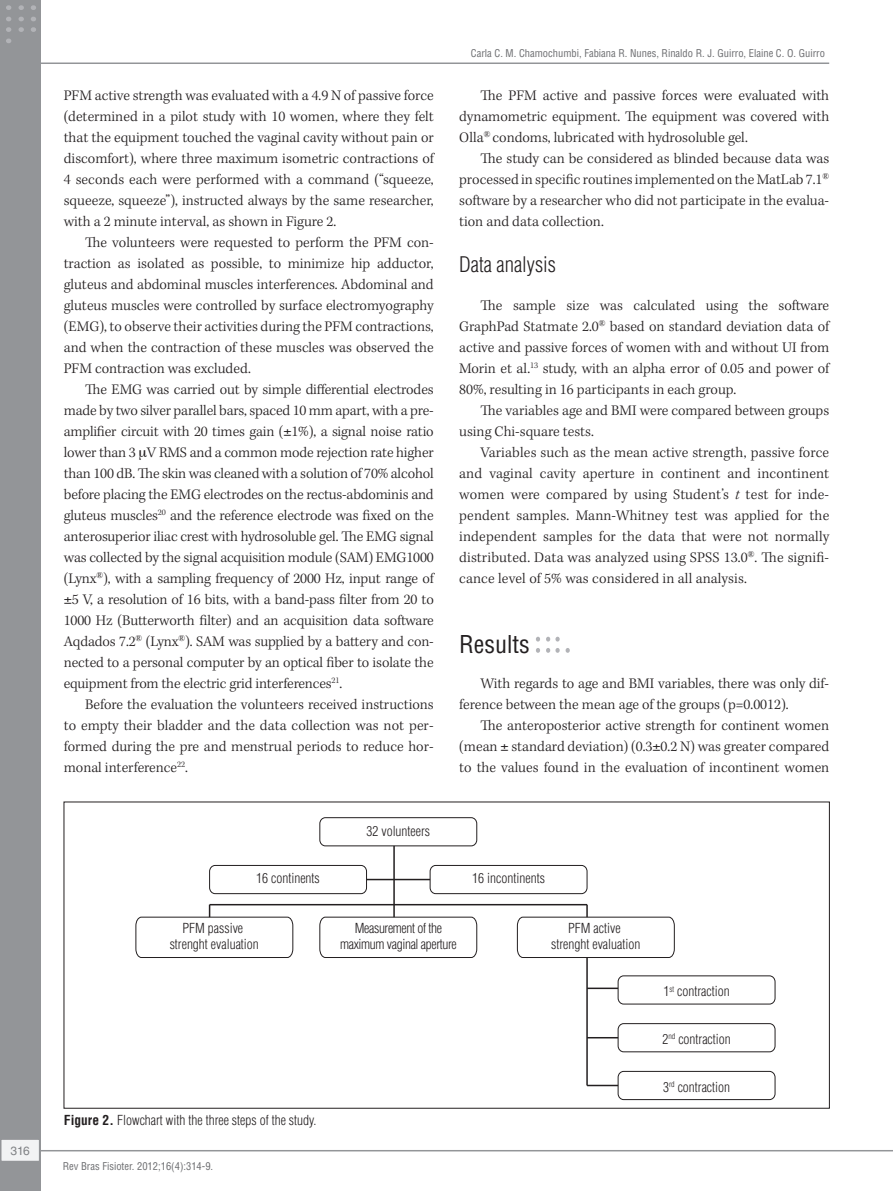
<style>
.page{position:relative;width:893px;height:1191px;background:#fff}
.page>*{position:absolute;margin:0;border:0;box-sizing:border-box;transform-origin:0 0}
.z04_0_Sub1{font:condensed 24px "Helvetica LT Std";color:#231f20}
.z04_1_Sub2{font:300 condensed 21px "Helvetica LT Std";color:#231f20}
.z05_0_texto_txt{font:300 15px/21px "Kepler Std";letter-spacing:-.005em;color:#231f20;text-align:justify}
.z07_0_tabela-img_tit{font:300 condensed 13.5px/16.2px "Helvetica LT Std";color:#231f20;text-align:center}
.z07_0_tabela-img_tit-2{font:300 condensed 13.5px/16.2px "Helvetica LT Std";letter-spacing:-.025em;color:#231f20;text-align:center}
.t1{font:12px "Helvetica LT Std";color:#808285}
.z06_2_cabecalho{font:condensed 10.5px "Helvetica LT Std";color:#6c6d70}
.s1{font-style:italic}
.s2{font-weight:700}
</style>
<div class="page">
<svg style="left:566px;top:648px;width:4px;height:5px"></svg>
<svg style="left:546px;top:648px;width:14px;height:5px"></svg>
<svg style="left:536px;top:648px;width:4px;height:5px"></svg>
<svg style="left:546px;top:636px;width:14px;height:5px"></svg>
<svg style="left:536px;top:636px;width:4px;height:5px"></svg>
<div style="left:319px;top:817px;width:158px;height:29px;border:1px solid #231f20;border-radius:6px"></div>
<div style="left:209px;top:865px;width:158px;height:29px;border:1px solid #231f20;border-radius:6px"></div>
<svg style="left:319px;top:916px;width:158px;height:42px"></svg>
<div style="left:430px;top:865px;width:157px;height:29px;border:1px solid #231f20;border-radius:6px"></div>
<div style="left:618px;top:975px;width:157px;height:29px;border:1px solid #231f20;border-radius:6px"></div>
<div style="left:618px;top:1023px;width:157px;height:29px;border:1px solid #231f20;border-radius:6px"></div>
<div style="left:618px;top:1071px;width:157px;height:29px;border:1px solid #231f20;border-radius:6px"></div>
<hr style="left:393px;top:846px;width:2px;height:71px;background:#231f20">
<hr style="left:367px;top:878px;width:63px;height:2px;background:#231f20">
<svg style="left:135px;top:904px;width:159px;height:54px"></svg>
<svg style="left:517px;top:904px;width:158px;height:54px"></svg>
<hr style="left:210px;top:904px;width:377px;height:1px;background:#231f20">
<hr style="left:586px;top:957px;width:2px;height:128px;background:#231f20">
<hr style="left:587px;top:987px;width:31px;height:2px;background:#231f20">
<hr style="left:587px;top:1037px;width:31px;height:1px;background:#231f20">
<hr style="left:587px;top:1084px;width:31px;height:2px;background:#231f20">
<hr style="left:14px;top:1150px;width:879px;height:1px;background:#939598">
<hr style="left:13px;top:62px;width:816px;height:2px;background:#939598">
<div style="left:0;top:0;width:40px;height:1191px;background:#939598"></div>
<div style="left:1px;top:1139px;width:39px;height:22px;background:#f2f3f4"></div>
<div style="left:0;top:1138px;width:40px;height:24px;border:2px solid #939598"></div>
<svg style="left:6px;top:39px;width:5px;height:4px"></svg>
<svg style="left:6px;top:27px;width:5px;height:5px"></svg>
<svg style="left:6px;top:17px;width:5px;height:4px"></svg>
<svg style="left:6px;top:5px;width:5px;height:5px"></svg>
<svg style="left:19px;top:27px;width:5px;height:5px"></svg>
<svg style="left:19px;top:17px;width:5px;height:4px"></svg>
<svg style="left:19px;top:5px;width:5px;height:5px"></svg>
<svg style="left:31px;top:27px;width:5px;height:5px"></svg>
<svg style="left:31px;top:17px;width:5px;height:4px"></svg>
<svg style="left:31px;top:5px;width:5px;height:5px"></svg>
<p class="t1" style="left:10px;top:1143px;width:21px">316</p>
<p class="z05_0_texto_txt" style="left:64px;top:85px;width:371px">PFM active strength was evaluated with a 4.9 N of passive force (determined in a pilot study with 10 women, where they felt that the equipment touched the vaginal cavity without pain or discomfort), where three maximum isometric contractions of 4 seconds each were performed with a command (“squeeze, squeeze, squeeze”), instructed always by the same researcher, with a 2 minute interval, as shown in Figure 2.</p>
<p class="z05_0_texto_txt" style="left:64px;top:232px;width:371px;text-indent:21px">The volunteers were requested to perform the PFM con&shy;traction as isolated as possible, to minimize hip adductor, gluteus and abdominal muscles interferences. Abdominal and gluteus muscles were controlled by surface electromyography (EMG), to observe their activities during the PFM contractions, and when the contraction of these muscles was observed the PFM contraction was excluded.</p>
<p class="z05_0_texto_txt" style="left:85px;top:379px;width:350px">The EMG was carried out by simple differential electrodes</p>
<p class="z05_0_texto_txt" style="left:64px;top:400px;width:371px">made by two silver parallel bars, spaced 10 mm apart, with a pre-</p>
<p class="z05_0_texto_txt" style="left:64px;top:421px;width:371px">amplifier circuit with 20 times gain ( 1%), a signal noise ratio</p>
<p class="z05_0_texto_txt" style="left:64px;top:442px;width:371px">lower than 3 V RMS and a common mode rejection rate higher</p>
<p class="z05_0_texto_txt" style="left:64px;top:463px;width:371px">than 100 dB. The skin was cleaned with a solution of 70% alcohol</p>
<p class="z05_0_texto_txt" style="left:64px;top:484px;width:371px">before placing the EMG electrodes on the rectus-abdominis and</p>
<p class="z05_0_texto_txt" style="left:64px;top:505px;width:371px">gluteus muscles<sup>20</sup> and the reference electrode was fixed on the</p>
<p class="z05_0_texto_txt" style="left:64px;top:526px;width:371px">anterosuperior iliac crest with hydrosoluble gel. The EMG signal</p>
<p class="z05_0_texto_txt" style="left:64px;top:547px;width:371px">was collected by the signal acquisition module (SAM) EMG1000</p>
<p class="z05_0_texto_txt" style="left:64px;top:568px;width:371px">(Lynx<sup>®</sup>), with a sampling frequency of 2000 Hz, input range of</p>
<p class="z05_0_texto_txt" style="left:72px;top:589px;width:363px">5 V, a resolution of 16 bits, with a band-pass filter from 20 to</p>
<p class="z05_0_texto_txt" style="left:64px;top:610px;width:371px">1000 Hz (Butterworth filter) and an acquisition data software</p>
<p class="z05_0_texto_txt" style="left:64px;top:631px;width:371px">Aqdados 7.2<sup>®</sup> (Lynx<sup>®</sup>). SAM was supplied by a battery and con-</p>
<p class="z05_0_texto_txt" style="left:64px;top:652px;width:371px">nected to a personal computer by an optical fiber to isolate the</p>
<p class="z05_0_texto_txt" style="left:64px;top:673px;width:280px">equipment from the electric grid interferences<sup>21</sup>.</p>
<p class="z05_0_texto_txt" style="left:64px;top:694px;width:371px;text-indent:21px">Before the evaluation the volunteers received instructions to empty their bladder and the data collection was not per&shy;formed during the pre and menstrual periods to reduce hor&shy;monal interference<sup>22</sup>.</p>
<p class="z07_0_tabela-img_tit" style="left:366px;top:822px;width:65px">32 volunteers</p>
<p class="z06_2_cabecalho" style="left:471px;top:46px;width:355px">Carla C. M. Chamochumbi, Fabiana R. Nunes, Rinaldo R. J. Guirro, Elaine C. O. Guirro</p>
<p class="z05_0_texto_txt" style="left:459px;top:85px;width:371px;text-indent:21px">The PFM active and passive forces were evaluated with dynamometric equipment. The equipment was covered with Olla<sup>®</sup> condoms, lubricated with hydrosoluble gel.</p>
<p class="z05_0_texto_txt" style="left:459px;top:148px;width:371px;text-indent:21px">The study can be considered as blinded because data was processed in specific routines implemented on the MatLab 7.1<sup>® </sup>software by a researcher who did not participate in the evalua&shy;tion and data collection.</p>
<p class="z04_1_Sub2" style="left:459px;top:252px;width:98px">Data analysis</p>
<p class="z05_0_texto_txt" style="left:459px;top:295px;width:371px;text-indent:21px">The sample size was calculated using the software GraphPad Statmate 2.0<sup>®</sup> based on standard deviation data of active and passive forces of women with and without UI from Morin et al.<sup>13</sup> study, with an alpha error of 0.05 and power of 80%, resulting in 16 participants in each group.</p>
<p class="z05_0_texto_txt" style="left:459px;top:400px;width:371px;text-indent:21px">The variables age and BMI were compared between groups using Chi-square tests.</p>
<p class="z05_0_texto_txt" style="left:459px;top:442px;width:371px;text-indent:21px">Variables such as the mean active strength, passive force and vaginal cavity aperture in continent and incontinent women were compared by using Student’s <span class="s1">t</span> test for inde&shy;pendent samples. Mann-Whitney test was applied for the independent samples for the data that were not normally distributed. Data was analyzed using SPSS 13.0<sup>®</sup>. The signifi&shy;cance level of 5% was considered in all analysis.</p>
<p class="z04_0_Sub1" style="left:459px;top:629px;width:72px">Results</p>
<p class="z05_0_texto_txt" style="left:459px;top:673px;width:371px;text-indent:21px">With regards to age and BMI variables, there was only dif&shy;ference between the mean age of the groups (p=0.0012).</p>
<p class="z05_0_texto_txt" style="left:459px;top:715px;width:371px;text-indent:21px">The anteroposterior active strength for continent women (mean standard deviation) (0.3 0.2 N) was greater compared to the values found in the evaluation of incontinent women</p>
<p class="z07_0_tabela-img_tit" style="left:256px;top:870px;width:65px">16 continents</p>
<p class="z07_0_tabela-img_tit" style="left:170px;top:920px;width:91px">PFM passive strenght evaluation</p>
<p class="z07_0_tabela-img_tit" style="left:551px;top:920px;width:91px">PFM active strenght evaluation</p>
<p class="z07_0_tabela-img_tit" style="left:472px;top:870px;width:74px">16 incontinents</p>
<p class="z07_0_tabela-img_tit-2" style="left:340px;top:920px;width:118px">Measurement of the maximum vaginal aperture</p>
<p class="z07_0_tabela-img_tit" style="left:64px;top:1111px;width:254px"><span class="s2">Figure 2.</span> Flowchart with the three steps of the study.</p>
<p class="z06_2_cabecalho" style="left:63px;top:1160px;width:152px">Rev Bras Fisioter. 2012;16(4):314-9.</p>
<p class="z07_0_tabela-img_tit" style="left:663px;top:983px;width:68px">1<sup>st</sup> contraction</p>
<p class="z07_0_tabela-img_tit" style="left:662px;top:1030px;width:70px">2<sup>nd</sup> contraction</p>
<p class="z07_0_tabela-img_tit" style="left:663px;top:1078px;width:69px">3<sup>rd</sup> contraction</p>
</div>
